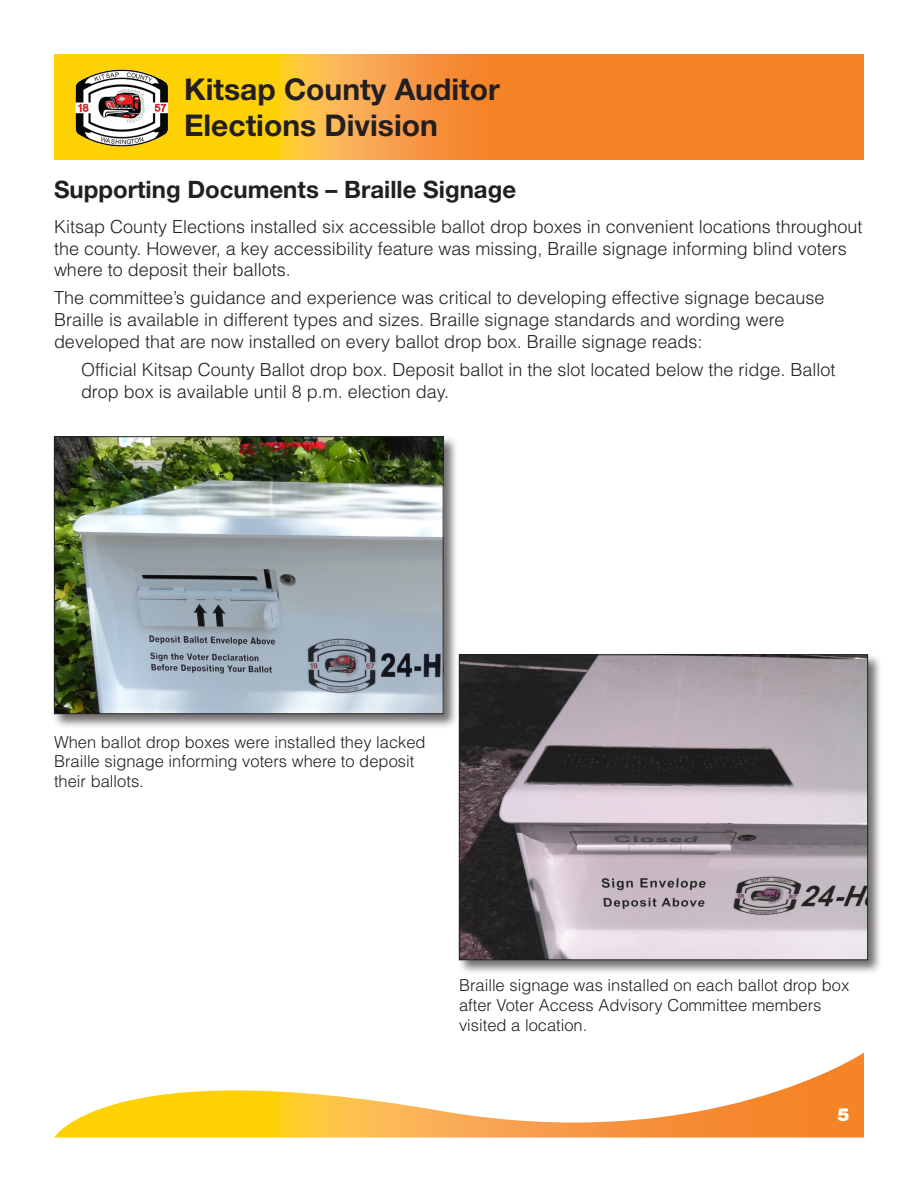
<style>
.page{position:relative;width:918px;height:1188px;background:#fff}
.page>*{position:absolute;margin:0;border:0;box-sizing:border-box;transform-origin:0 0}
.t1{font:700 30px/36px "Helvetica Neue LT Std";color:#231f20}
.t2{font:700 24px "Helvetica Neue LT Std";color:#231f20}
.t3{font:300 18px/21.6px "Helvetica";color:#231f20}
.t4{font:900 18px "Helvetica Neue LT Std";color:#fff}
.t5{font:300 16.5px/19.8px "Helvetica";color:#231f20}
</style>
<div class="page">
<svg style="left:54px;top:1053px;width:810px;height:85px"></svg>
<svg style="left:54px;top:54px;width:809px;height:106px;background:#f79c28"></svg>
<img style="left:72px;top:62px;width:100px;height:90px">
<div style="left:458px;top:653px;width:425px;height:322px;background:#231f20;opacity:.65"></div>
<img style="left:461px;top:656px;width:405px;height:302px">
<div style="left:459px;top:654px;width:409px;height:306px;border:1px solid #231f20"></div>
<div style="left:52px;top:435px;width:407px;height:294px;background:#231f20;opacity:.65"></div>
<img style="left:56px;top:438px;width:386px;height:274px">
<div style="left:54px;top:436px;width:390px;height:278px;border:1px solid #231f20"></div>
<p class="t1" style="left:184px;top:70px;width:317px">Kitsap County Auditor<br>Elections Division</p>
<p class="t2" style="left:54px;top:175px;width:464px">Supporting Documents – Braille Signage</p>
<p class="t3" style="left:54px;top:215px;width:810px">Kitsap County Elections installed six accessible ballot drop boxes in convenient locations throughout the county. However, a key accessibility feature was missing, Braille signage informing blind voters where to deposit their ballots.</p>
<p class="t3" style="left:54px;top:287px;width:772px">The committee’s guidance and experience was critical to developing effective signage because<br>Braille is available in different types and sizes. Braille signage standards and wording were developed that are now installed on every ballot drop box. Braille signage reads:</p>
<p class="t3" style="left:81px;top:358px;width:756px">Official Kitsap County Ballot drop box. Deposit ballot in the slot located below the ridge. Ballot drop box is available until 8 p.m. election day.</p>
<p class="t5" style="left:54px;top:731px;width:373px">When ballot drop boxes were installed they lacked<br>Braille signage informing voters where to deposit their ballots.</p>
<p class="t5" style="left:459px;top:975px;width:392px">Braille signage was installed on each ballot drop box after Voter Access Advisory Committee members visited a location.</p>
<p class="t4" style="left:837px;top:1104px;width:14px">5</p>
</div>
